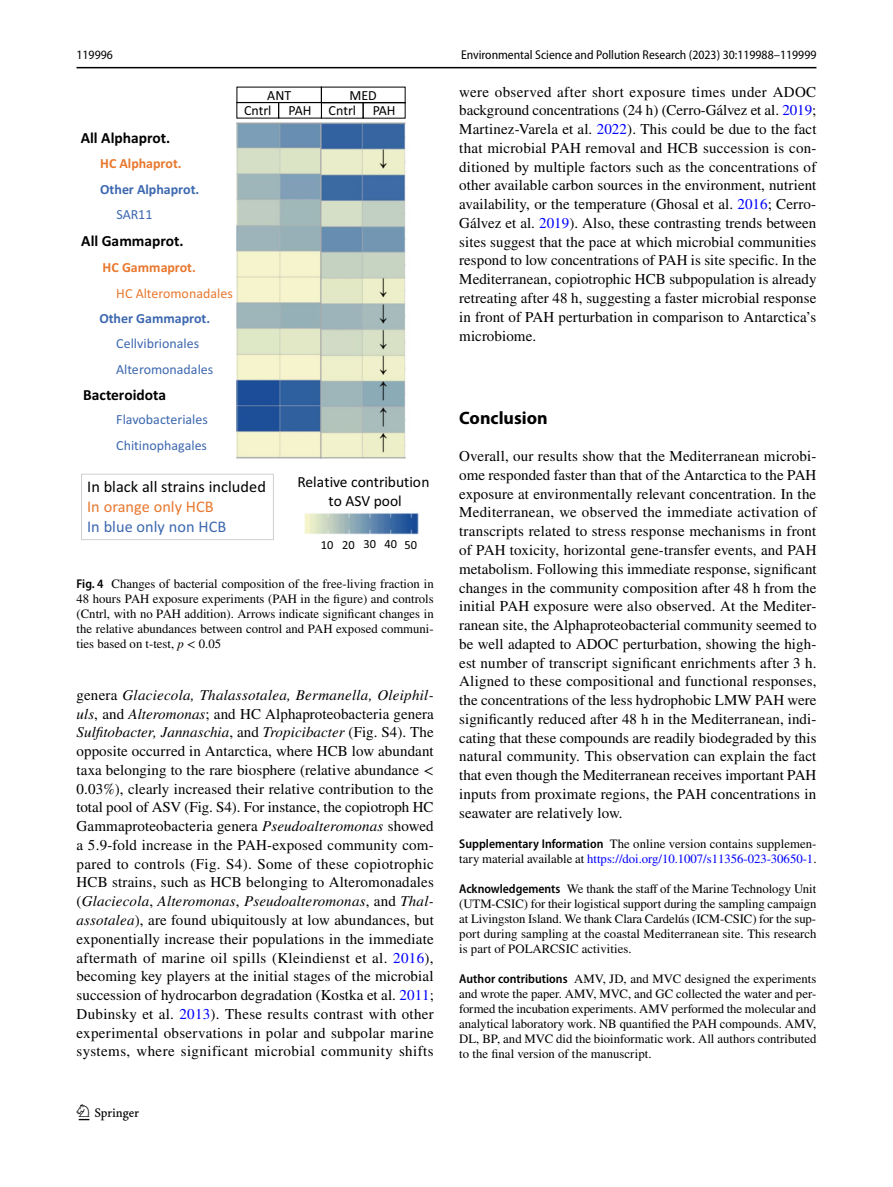
<style>
.page{position:relative;width:893px;height:1187px;background:#fff}
.page>*{position:absolute;margin:0;border:0;box-sizing:border-box;transform-origin:0 0}
.t1{font:22.5px "Springnew Regular 3";color:#000}
.t2{font:700 18px "Myriad Pro";color:#000}
.t3{font:16.35px "Calibri 2";letter-spacing:.005em;color:#000}
.t4{font:16.35px "Calibri 2";letter-spacing:.005em;color:#3d68af}
.t5{font:16.35px "Calibri 2";letter-spacing:.005em;color:#e8782e}
.t6{font:15.45px "Calibri Bold 2";color:#000}
.t7{font:15.45px/18.6px "Calibri 2";color:#000;text-align:center}
.t8{font:15px/18.8px "STIX";letter-spacing:.01em;color:#000;text-align:justify}
.t9{font:13.95px/25.3px "Calibri 2";color:#3d68af}
.t10{font:13.95px "Calibri Bold 2";color:#3d68af}
.t11{font:13.95px "Calibri Bold 2";color:#e8782e}
.t12{font:13.95px/15.3px "Calibri 2";letter-spacing:-.005em;color:#000}
.t13{font:13.95px "Calibri 2";color:#e8782e}
.t14{font:12.75px/15px "STIX";color:#000;text-align:justify}
.t15{font:semi-condensed 12.75px "Myriad Pro";color:#000}
.t16{font:12.45px "Calibri 2";letter-spacing:.005em;color:#000}
.s1{font-family:"Myriad Pro";font-weight:600;font-stretch:semi-condensed}
.s2{font-style:italic}
.s3{color:#00f}
</style>
<div class="page">
<hr style="left:77px;top:67px;width:739px;height:1px;background:#000">
<img style="left:236px;top:122px;width:183px;height:412px">
<svg style="left:236px;top:86px;width:170px;height:33px"></svg>
<svg style="left:81px;top:473px;width:193px;height:67px"></svg>
<p class="t15" style="left:77px;top:48px;width:38px">119996</p>
<p class="t15" style="left:461px;top:48px;width:357px">Environmental Science and Pollution Research (2023) 30:119988–119999</p>
<p class="t12" style="left:267px;top:87px;width:25px">ANT</p>
<p class="t12" style="left:244px;top:87px;width:153px;text-indent:106px">MED<br>Cntrl PAH Cntrl PAH</p>
<p class="t6" style="left:81px;top:126px;width:91px">All Alphaprot.</p>
<p class="t11" style="left:100px;top:154px;width:83px">HC Alphaprot.</p>
<p class="t10" style="left:100px;top:179px;width:100px">Other Alphaprot.</p>
<p class="t9" style="left:116px;top:201px;width:38px">SAR11</p>
<p class="t6" style="left:81px;top:230px;width:104px">All Gammaprot.</p>
<p class="t11" style="left:103px;top:258px;width:95px">HC Gammaprot.</p>
<p class="t13" style="left:116px;top:283px;width:118px">HC Alteromonadales</p>
<p class="t10" style="left:99px;top:308px;width:112px">Other Gammaprot.</p>
<p class="t9" style="left:116px;top:330px;width:99px">Cellvibrionales<br>Alteromonadales</p>
<p class="t6" style="left:83px;top:383px;width:84px">Bacteroidota</p>
<p class="t9" style="left:116px;top:407px;width:93px">Flavobacteriales<br>Chitinophagales</p>
<p class="t3" style="left:87px;top:475px;width:180px">In black all strains included</p>
<p class="t5" style="left:87px;top:495px;width:128px">In orange only HCB</p>
<p class="t4" style="left:87px;top:515px;width:141px">In blue only non HCB</p>
<p class="t7" style="left:297px;top:472px;width:134px">Relative contribution to ASV pool</p>
<p class="t16" style="left:321px;top:536px;width:98px">10 20 30 40 50</p>
<p class="t14" style="left:77px;top:576px;width:359px"><span class="s1">Fig. 4</span> Changes of bacterial composition of the free-living fraction in 48 hours PAH exposure experiments (PAH in the figure) and controls (Cntrl, with no PAH addition). Arrows indicate significant changes in the relative abundances between control and PAH exposed communi&shy;ties based on t-test, <span class="s2">p</span> &lt; 0.05</p>
<p class="t8" style="left:77px;top:686px;width:359px">genera <span class="s2">Glaciecola, Thalassotalea, Bermanella, Oleiphil&shy;uls</span>, and <span class="s2">Alteromonas</span>; and HC Alphaproteobacteria genera <span class="s2">Sulfitobacter, Jannaschia</span>, and <span class="s2">Tropicibacter</span> (Fig. S4). The opposite occurred in Antarctica, where HCB low abundant taxa belonging to the rare biosphere (relative abundance &lt; 0.03%), clearly increased their relative contribution to the total pool of ASV (Fig. S4). For instance, the copiotroph HC Gammaproteobacteria genera <span class="s2">Pseudoalteromonas</span> showed a 5.9-fold increase in the PAH-exposed community com&shy;pared to controls (Fig. S4). Some of these copiotrophic HCB strains, such as HCB belonging to Alteromonadales (<span class="s2">Glaciecola</span>, <span class="s2">Alteromonas</span>, <span class="s2">Pseudoalteromonas</span>, and <span class="s2">Thal&shy;assotalea</span>), are found ubiquitously at low abundances, but exponentially increase their populations in the immediate aftermath of marine oil spills (Kleindienst et al. <span class="s3">2016</span>), becoming key players at the initial stages of the microbial succession of hydrocarbon degradation (Kostka et al. <span class="s3">2011</span>; Dubinsky et al. <span class="s3">2013</span>). These results contrast with other experimental observations in polar and subpolar marine systems, where significant microbial community shifts</p>
<h1 class="t1" style="left:79px;top:1104px;width:62px">1 3</h1>
<p class="t8" style="left:459px;top:83px;width:359px">were observed after short exposure times under ADOC background concentrations (24 h) (Cerro-Gálvez et al. <span class="s3">2019</span>; Martinez-Varela et al. <span class="s3">2022</span>). This could be due to the fact that microbial PAH removal and HCB succession is con&shy;ditioned by multiple factors such as the concentrations of other available carbon sources in the environment, nutrient availability, or the temperature (Ghosal et al. <span class="s3">2016</span>; Cerro-Gálvez et al. <span class="s3">2019</span>). Also, these contrasting trends between sites suggest that the pace at which microbial communities respond to low concentrations of PAH is site specific. In the Mediterranean, copiotrophic HCB subpopulation is already retreating after 48 h, suggesting a faster microbial response in front of PAH perturbation in comparison to Antarctica’s microbiome.</p>
<p class="t2" style="left:459px;top:406px;width:90px">Conclusion</p>
<p class="t8" style="left:459px;top:448px;width:359px">Overall, our results show that the Mediterranean microbi&shy;ome responded faster than that of the Antarctica to the PAH exposure at environmentally relevant concentration. In the Mediterranean, we observed the immediate activation of transcripts related to stress response mechanisms in front of PAH toxicity, horizontal gene-transfer events, and PAH metabolism. Following this immediate response, significant changes in the community composition after 48 h from the initial PAH exposure were also observed. At the Mediter&shy;ranean site, the Alphaproteobacterial community seemed to be well adapted to ADOC perturbation, showing the high&shy;est number of transcript significant enrichments after 3 h.<br>Aligned to these compositional and functional responses, the concentrations of the less hydrophobic LMW PAH were significantly reduced after 48 h in the Mediterranean, indi&shy;cating that these compounds are readily biodegraded by this natural community. This observation can explain the fact that even though the Mediterranean receives important PAH inputs from proximate regions, the PAH concentrations in seawater are relatively low.</p>
<p class="t14" style="left:459px;top:836px;width:359px"><span class="s1">Supplementary Information</span> The online version contains supplemen&shy;tary material available at <span class="s3">https://doi.org/10.1007/s11356-023-30650-1</span>.</p>
<p class="t14" style="left:459px;top:881px;width:359px"><span class="s1">Acknowledgements</span> We thank the staff of the Marine Technology Unit (UTM-CSIC) for their logistical support during the sampling campaign at Livingston Island. We thank Clara Cardelús (ICM-CSIC) for the sup&shy;port during sampling at the coastal Mediterranean site. This research is part of POLARCSIC activities.</p>
<p class="t14" style="left:459px;top:971px;width:359px"><span class="s1">Author contributions</span> AMV, JD, and MVC designed the experiments and wrote the paper. AMV, MVC, and GC collected the water and per&shy;formed the incubation experiments. AMV performed the molecular and analytical laboratory work. NB quantified the PAH compounds. AMV, DL, BP, and MVC did the bioinformatic work. All authors contributed to the final version of the manuscript.</p>
</div>
